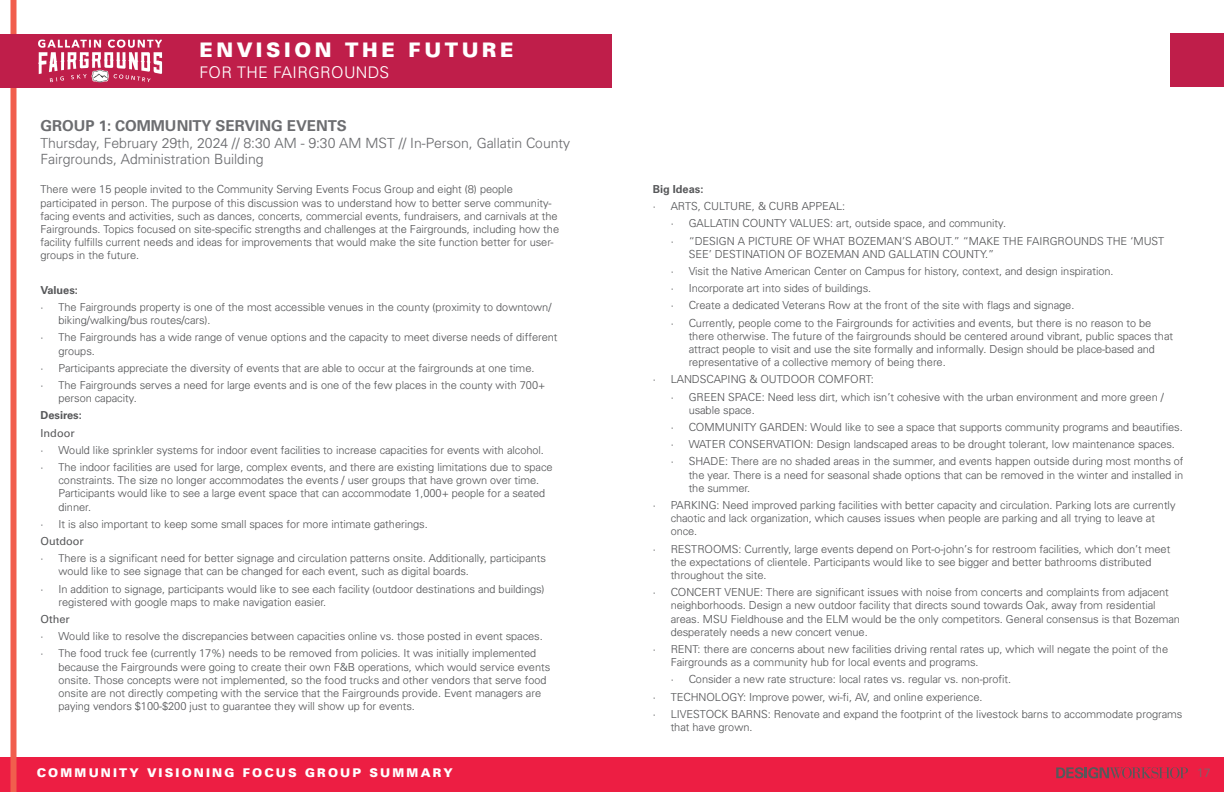
<style>
.page{position:relative;width:1224px;height:792px;background:#fff}
.page>*{position:absolute;margin:0;border:0;box-sizing:border-box;transform-origin:0 0}
.t1{font:900 20px "Univers";letter-spacing:.18em;color:#fff}
.t2{font:300 16px "Univers";letter-spacing:.025em;color:#fff}
.Paragraph_Style_1{font:700 15px "Univers LT Std";color:#6c6d70}
.Paragraph_Style_1-2{font:300 14px/16.8px "Univers";color:#6c6d70}
.t3{font:900 12px "Univers";letter-spacing:.18em;color:#fff}
.t4{font:300 12px "Univers";color:#6c6d70}
.Body_Text{font:300 11px/13.2px "Univers";color:#57585a}
.Body_Text-2{font:700 11px "Univers LT Std";color:#57585a}
.Body_Text-3{font:11px "Univers LT Std";color:#57585a}
</style>
<div class="page">
<div style="left:600px;top:757px;width:624px;height:35px;background:#ed1e43"></div>
<div style="left:0;top:757px;width:621px;height:35px;background:#ed1e43"></div>
<div style="left:1170px;top:33px;width:54px;height:54px;background:#bf1e4a"></div>
<svg style="left:1056px;top:767px;width:132px;height:12px"></svg>
<div style="left:10px;top:0;width:6px;height:792px;background:#f15e4d"></div>
<div style="left:0;top:34px;width:612px;height:54px;background:#bf1e4a"></div>
<img style="left:38px;top:39px;width:125px;height:44px">
<h1 class="t1" style="left:199px;top:37px;width:316px">ENVISION THE FUTURE</h1>
<h2 class="t2" style="left:199px;top:63px;width:191px">FOR THE FAIRGROUNDS</h2>
<p class="Paragraph_Style_1" style="left:40px;top:117px;width:308px">GROUP 1: COMMUNITY SERVING EVENTS</p>
<p class="Paragraph_Style_1-2" style="left:40px;top:134px;width:531px">Thursday, February 29th, 2024 // 8:30 AM - 9:30 AM MST // In-Person, Gallatin County<br>Fairgrounds, Administration Building</p>
<p class="Body_Text" style="left:40px;top:183px;width:520px">There were 15 people invited to the Community Serving Events Focus Group and eight (8) people participated in person. The purpose of this discussion was to understand how to better serve community&shy;facing events and activities, such as dances, concerts, commercial events, fundraisers, and carnivals at the Fairgrounds. Topics focused on site-specific strengths and challenges at the Fairgrounds, including how the facility fulfills current needs and ideas for improvements that would make the site function better for user&shy;groups in the future.</p>
<p class="Body_Text-2" style="left:40px;top:283px;width:39px">Values:</p>
<p class="Body_Text" style="left:58px;top:300px;width:494px;text-indent:-18px">• The Fairgrounds property is one of the most accessible venues in the county (proximity to downtown/ biking/walking/bus routes/cars).</p>
<p class="Body_Text" style="left:58px;top:331px;width:500px;text-indent:-18px">• The Fairgrounds has a wide range of venue options and the capacity to meet diverse needs of different groups.</p>
<p class="Body_Text" style="left:40px;top:361px;width:495px">• Participants appreciate the diversity of events that are able to occur at the fairgrounds at one time.</p>
<p class="Body_Text" style="left:58px;top:378px;width:488px;text-indent:-18px">• The Fairgrounds serves a need for large events and is one of the few places in the county with 700+ person capacity.</p>
<p class="Body_Text-2" style="left:40px;top:409px;width:43px">Desires:</p>
<p class="Body_Text-3" style="left:40px;top:426px;width:36px">Indoor</p>
<p class="Body_Text" style="left:40px;top:443px;width:505px">• Would like sprinkler systems for indoor event facilities to increase capacities for events with alcohol.</p>
<p class="Body_Text" style="left:58px;top:460px;width:496px;text-indent:-18px">• The indoor facilities are used for large, complex events, and there are existing limitations due to space constraints. The size no longer accommodates the events / user groups that have grown over time.<br>Participants would like to see a large event space that can accommodate 1,000+ people for a seated dinner.</p>
<p class="Body_Text" style="left:40px;top:517px;width:389px">• It is also important to keep some small spaces for more intimate gatherings.</p>
<p class="Body_Text-3" style="left:40px;top:534px;width:45px">Outdoor</p>
<p class="Body_Text" style="left:58px;top:551px;width:489px;text-indent:-18px">• There is a significant need for better signage and circulation patterns onsite. Additionally, participants would like to see signage that can be changed for each event, such as digital boards.</p>
<p class="Body_Text" style="left:58px;top:582px;width:488px;text-indent:-18px">• In addition to signage, participants would like to see each facility (outdoor destinations and buildings) registered with google maps to make navigation easier.</p>
<p class="Body_Text-3" style="left:40px;top:612px;width:31px">Other</p>
<p class="Body_Text" style="left:40px;top:629px;width:504px">• Would like to resolve the discrepancies between capacities online vs. those posted in event spaces.</p>
<p class="Body_Text" style="left:58px;top:647px;width:493px;text-indent:-18px">• The food truck fee (currently 17%) needs to be removed from policies. It was initially implemented because the Fairgrounds were going to create their own F&amp;B operations, which would service events onsite. Those concepts were not implemented, so the food trucks and other vendors that serve food onsite are not directly competing with the service that the Fairgrounds provide. Event managers are paying vendors $100-$200 just to guarantee they will show up for events.</p>
<p class="t3" style="left:37px;top:764px;width:418px">COMMUNITY VISIONING FOCUS GROUP SUMMARY</p>
<p class="Body_Text-2" style="left:653px;top:183px;width:52px">Big Ideas:</p>
<p class="Body_Text" style="left:653px;top:199px;width:194px">• ARTS, CULTURE, &amp; CURB APPEAL:</p>
<p class="Body_Text" style="left:671px;top:217px;width:337px">• GALLATIN COUNTY VALUES: art, outside space, and community.</p>
<p class="Body_Text" style="left:689px;top:234px;width:477px;text-indent:-18px">• “DESIGN A PICTURE OF WHAT BOZEMAN’S ABOUT.” “MAKE THE FAIRGROUNDS THE ‘MUST<br>SEE’ DESTINATION OF BOZEMAN AND GALLATIN COUNTY.”</p>
<p class="Body_Text" style="left:671px;top:264px;width:444px">• Visit the Native American Center on Campus for history, context, and design inspiration.</p>
<p class="Body_Text" style="left:671px;top:281px;width:202px">• Incorporate art into sides of buildings.</p>
<p class="Body_Text" style="left:671px;top:299px;width:405px">• Create a dedicated Veterans Row at the front of the site with flags and signage.</p>
<p class="Body_Text" style="left:689px;top:316px;width:486px;text-indent:-18px">• Currently, people come to the Fairgrounds for activities and events, but there is no reason to be there otherwise. The future of the fairgrounds should be centered around vibrant, public spaces that attract people to visit and use the site formally and informally. Design should be place-based and representative of a collective memory of being there.</p>
<p class="Body_Text" style="left:653px;top:373px;width:223px">• LANDSCAPING &amp; OUTDOOR COMFORT:</p>
<p class="Body_Text" style="left:689px;top:390px;width:477px;text-indent:-18px">• GREEN SPACE: Need less dirt, which isn’t cohesive with the urban environment and more green / usable space.</p>
<p class="Body_Text" style="left:671px;top:420px;width:514px">• COMMUNITY GARDEN: Would like to see a space that supports community programs and beautifies.</p>
<p class="Body_Text" style="left:671px;top:437px;width:506px">• WATER CONSERVATION: Design landscaped areas to be drought tolerant, low maintenance spaces.</p>
<p class="Body_Text" style="left:689px;top:455px;width:496px;text-align:justify;text-indent:-18px">• SHADE: There are no shaded areas in the summer, and events happen outside during most months of the year. There is a need for seasonal shade options that can be removed in the winter and installed in the summer.</p>
<p class="Body_Text" style="left:671px;top:498px;width:506px;text-indent:-18px">• PARKING: Need improved parking facilities with better capacity and circulation. Parking lots are currently chaotic and lack organization, which causes issues when people are parking and all trying to leave at once.</p>
<p class="Body_Text" style="left:671px;top:542px;width:501px;text-indent:-18px">• RESTROOMS: Currently, large events depend on Port-o-john’s for restroom facilities, which don’t meet the expectations of clientele. Participants would like to see bigger and better bathrooms distributed throughout the site.</p>
<p class="Body_Text" style="left:671px;top:585px;width:511px;text-indent:-18px">• CONCERT VENUE: There are significant issues with noise from concerts and complaints from adjacent neighborhoods. Design a new outdoor facility that directs sound towards Oak, away from residential areas. MSU Fieldhouse and the ELM would be the only competitors. General consensus is that Bozeman desperately needs a new concert venue.</p>
<p class="Body_Text" style="left:671px;top:642px;width:499px;text-indent:-18px">• RENT: there are concerns about new facilities driving rental rates up, which will negate the point of the<br>Fairgrounds as a community hub for local events and programs.</p>
<p class="Body_Text" style="left:671px;top:673px;width:342px">• Consider a new rate structure: local rates vs. regular vs. non-profit.</p>
<p class="Body_Text" style="left:653px;top:690px;width:331px">• TECHNOLOGY: Improve power, wi-fi, AV, and online experience.</p>
<p class="Body_Text" style="left:671px;top:707px;width:513px;text-indent:-18px">• LIVESTOCK BARNS: Renovate and expand the footprint of the livestock barns to accommodate programs that have grown.</p>
<p class="t4" style="left:1197px;top:765px;width:15px">17</p>
</div>
